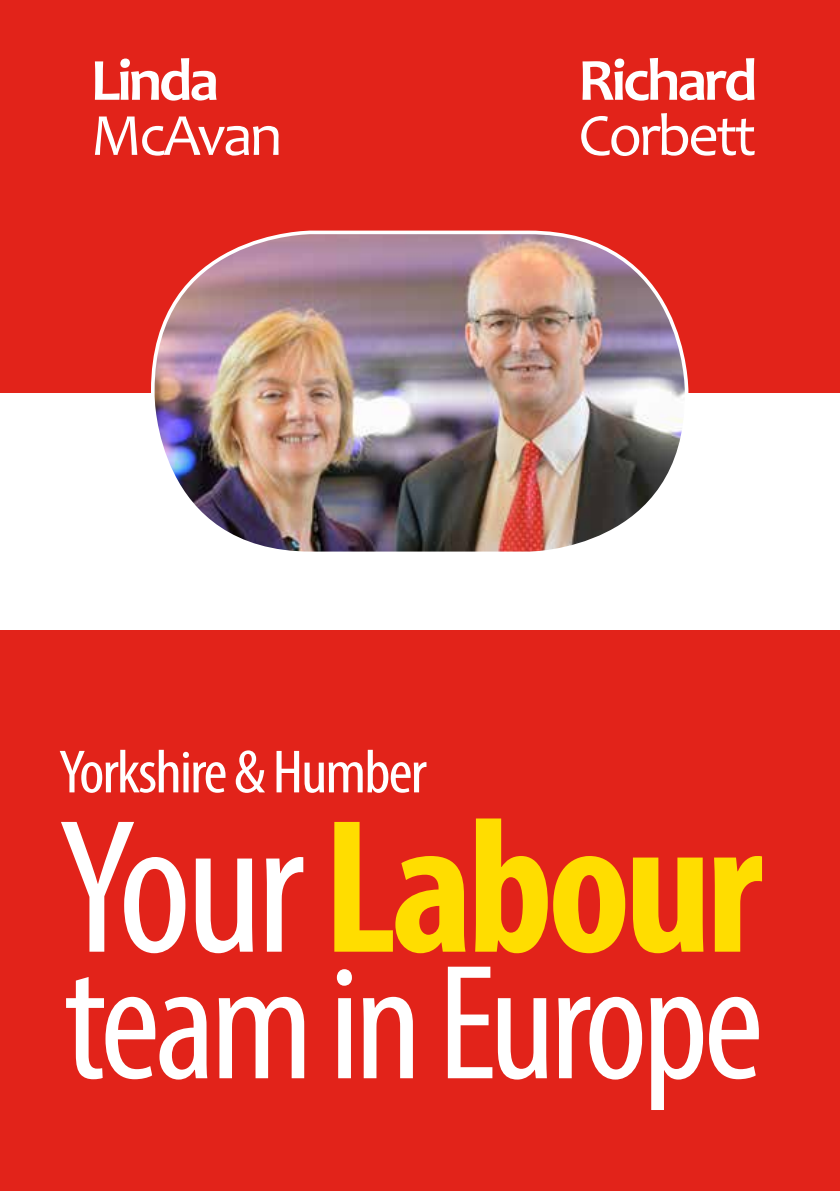
<style>
.page{position:relative;width:840px;height:1191px;background:#fff}
.page>*{position:absolute;margin:0;border:0;box-sizing:border-box;transform-origin:0 0}
.t1{font:700 condensed 192.4px "Myriad Pro";letter-spacing:-.03em;color:#fd0}
.t2{font:condensed 165.4px "Myriad Pro";letter-spacing:-.03em;color:#fff}
.t3{font:condensed 61.6px "Myriad Pro";letter-spacing:-.03em;color:#fff;scale:1.07 1}
.t4{font:60.4px "Candara";letter-spacing:-.05em;color:#fff}
.t5{font:700 60.4px "Candara";letter-spacing:-.05em;color:#fff}
.s1{font-weight:400;color:#fff}
</style>
<div class="page">
<div style="left:0;top:0;width:839px;height:1191px;background:#e2231a"></div>
<div style="left:0;top:393px;width:839px;height:236px;background:#fff"></div>
<img style="left:153px;top:232px;width:530px;height:318px">
<p class="t5" style="left:91px;top:42px;width:130px">Linda</p>
<p class="t4" style="left:91px;top:97px;width:193px">McAvan</p>
<p class="t5" style="left:578px;top:42px;width:180px">Richard</p>
<p class="t4" style="left:578px;top:97px;width:179px">Corbett</p>
<p class="t3" style="left:59px;top:735px;width:345px">Yorkshire &amp; Humber</p>
<h1 class="t1" style="left:59px;top:767px;width:704px"><span class="s1">Your</span> Labour</h1>
<h2 class="t2" style="left:64px;top:923px;width:700px">team in Europe</h2>
</div>
